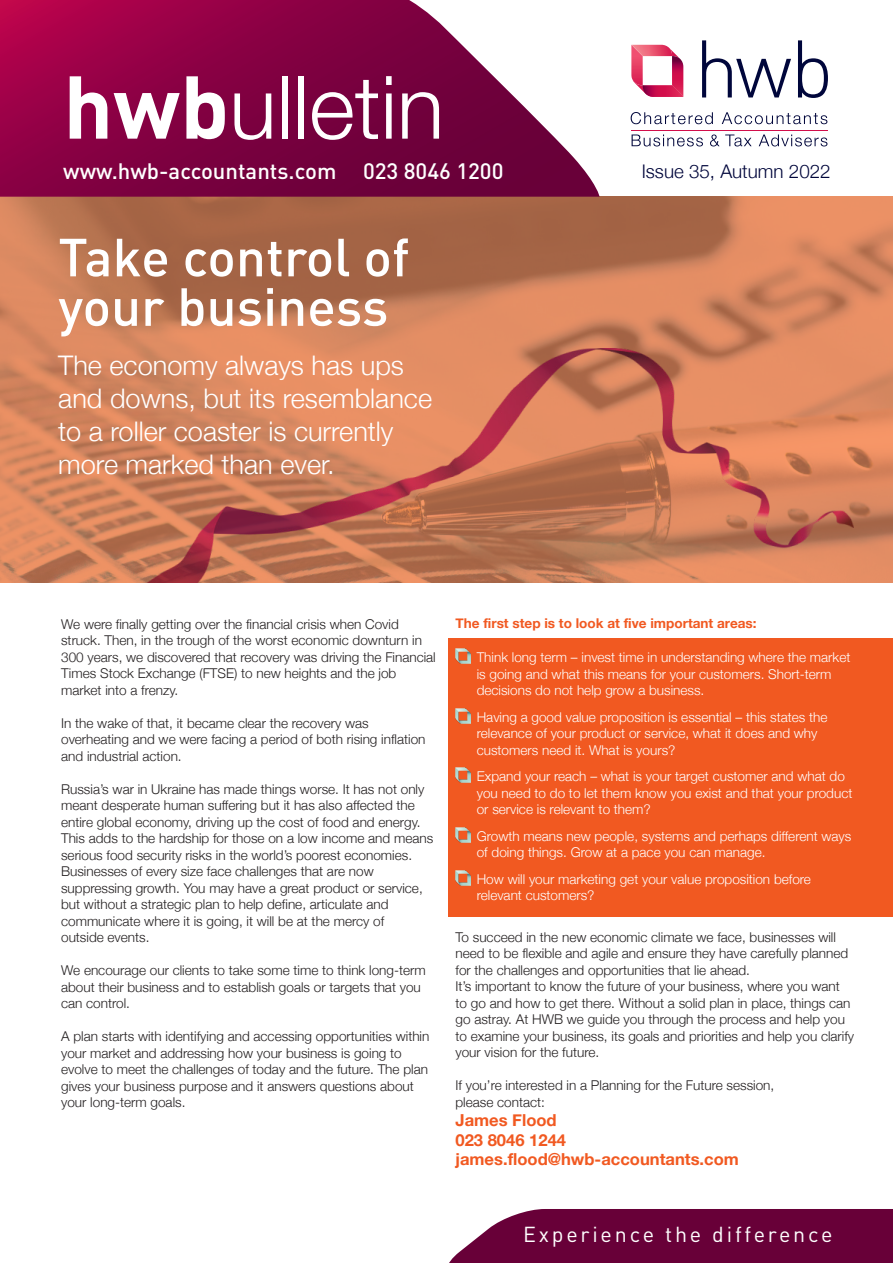
<style>
.page{position:relative;width:893px;height:1263px;background:#fff}
.page>*{position:absolute;margin:0;border:0;box-sizing:border-box;transform-origin:0 0}
.t1{font:300 87.45px "Helvetica Neue";color:#fff}
.t2{font:500 52.8px/49.5px "DIN Pro";color:#fff}
.t3{font:300 27px/33px "Helvetica Neue";color:#fff}
.t4{font:500 22.05px "DIN Pro";color:#fff}
.t5{font:21.45px "DIN Pro";letter-spacing:.13em;color:#fff}
.t6{font:300 18.75px "Helvetica Neue";color:#00063b}
.t7{font:700 16.5px/19.5px "Helvetica Neue";color:#f15921}
.t8{font:300 13.5px/16.5px "Helvetica Neue";color:#231f20}
.t9{font:300 13.5px/16.5px "Helvetica Neue";color:#fff}
.t10{font:700 13.5px "Helvetica Neue";color:#f15921}
.s1{font-family:"DIN Pro";font-weight:700}
</style>
<div class="page">
<div style="left:449px;top:638px;width:444px;height:278px;background:#f15921"></div>
<img style="left:0;top:196px;width:893px;height:387px">
<svg style="left:0;top:0;width:600px;height:197px;background:#94245c"></svg>
<svg style="left:702px;top:40px;width:89px;height:57px"></svg>
<svg style="left:798px;top:40px;width:30px;height:58px"></svg>
<hr style="left:631px;top:130px;width:196px;height:1px;background:#d20e4b">
<svg style="left:632px;top:134px;width:71px;height:12px"></svg>
<svg style="left:710px;top:134px;width:9px;height:12px"></svg>
<svg style="left:725px;top:134px;width:27px;height:12px"></svg>
<svg style="left:759px;top:134px;width:68px;height:12px"></svg>
<svg style="left:631px;top:112px;width:82px;height:12px"></svg>
<svg style="left:722px;top:112px;width:105px;height:12px"></svg>
<svg style="left:631px;top:51px;width:52px;height:46px"></svg>
<img style="left:631px;top:45px;width:41px;height:11px">
<img style="left:455px;top:648px;width:16px;height:16px">
<img style="left:455px;top:708px;width:16px;height:15px">
<img style="left:455px;top:767px;width:16px;height:16px">
<img style="left:455px;top:827px;width:16px;height:15px">
<img style="left:455px;top:870px;width:16px;height:15px">
<svg style="left:449px;top:1209px;width:444px;height:54px;background:#731346"></svg>
<img style="left:90px;top:349px;width:764px;height:234px">
<h1 class="t1" style="left:63px;top:37px;width:382px"><span class="s1">hwb</span>ulletin</h1>
<h3 class="t4" style="left:63px;top:156px;width:442px">www.hwb-accountants.com 023 8046 1200</h3>
<h3 class="t6" style="left:642px;top:157px;width:190px">Issue 35, Autumn 2022</h3>
<h2 class="t2" style="left:58px;top:231px;width:353px">Take control of your business</h2>
<h3 class="t3" style="left:58px;top:347px;width:375px">The economy always has ups and downs, but its resemblance to a roller coaster is currently more marked than ever.</h3>
<p class="t8" style="left:61px;top:615px;width:376px">We were finally getting over the financial crisis when Covid struck. Then, in the trough of the worst economic downturn in 300 years, we discovered that recovery was driving the Financial Times Stock Exchange (FTSE) to new heights and the job market into a frenzy.</p>
<p class="t8" style="left:61px;top:714px;width:366px">In the wake of that, it became clear the recovery was overheating and we were facing a period of both rising inflation and industrial action.</p>
<p class="t8" style="left:61px;top:780px;width:374px">Russia’s war in Ukraine has made things worse. It has not only meant desperate human suffering but it has also affected the entire global economy, driving up the cost of food and energy.<br>This adds to the hardship for those on a low income and means serious food security risks in the world’s poorest economies.<br>Businesses of every size face challenges that are now suppressing growth. You may have a great product or service, but without a strategic plan to help define, articulate and communicate where it is going, it will be at the mercy of<br>outside events.</p>
<p class="t8" style="left:61px;top:961px;width:366px">We encourage our clients to take some time to think long-term about their business and to establish goals or targets that you can control.</p>
<p class="t8" style="left:61px;top:1027px;width:370px">A plan starts with identifying and accessing opportunities within your market and addressing how your business is going to evolve to meet the challenges of today and the future. The plan gives your business purpose and it answers questions about your long-term goals.</p>
<p class="t10" style="left:455px;top:612px;width:303px">The first step is to look at five important areas:</p>
<p class="t9" style="left:477px;top:648px;width:375px">Think long term – invest time in understanding where the market is going and what this means for your customers. Short-term decisions do not help grow a business.</p>
<p class="t9" style="left:477px;top:708px;width:352px">Having a good value proposition is essential – this states the relevance of your product or service, what it does and why customers need it. What is yours?</p>
<p class="t9" style="left:477px;top:767px;width:377px">Expand your reach – what is your target customer and what do you need to do to let them know you exist and that your product or service is relevant to them?</p>
<p class="t9" style="left:477px;top:827px;width:376px">Growth means new people, systems and perhaps different ways of doing things. Grow at a pace you can manage.</p>
<p class="t9" style="left:477px;top:870px;width:336px">How will your marketing get your value proposition before relevant customers?</p>
<p class="t8" style="left:455px;top:928px;width:400px">To succeed in the new economic climate we face, businesses will need to be flexible and agile and ensure they have carefully planned for the challenges and opportunities that lie ahead.<br>It’s important to know the future of your business, where you want to go and how to get there. Without a solid plan in place, things can go astray. At HWB we guide you through the process and help you to examine your business, its goals and priorities and help you clarify your vision for the future.</p>
<p class="t8" style="left:455px;top:1076px;width:320px">If you’re interested in a Planning for the Future session, please contact:</p>
<p class="t7" style="left:455px;top:1111px;width:285px">James Flood<br>023 8046 1244 james.flood@hwb-accountants.com</p>
<h3 class="t5" style="left:523px;top:1220px;width:311px">Experience the difference</h3>
</div>
